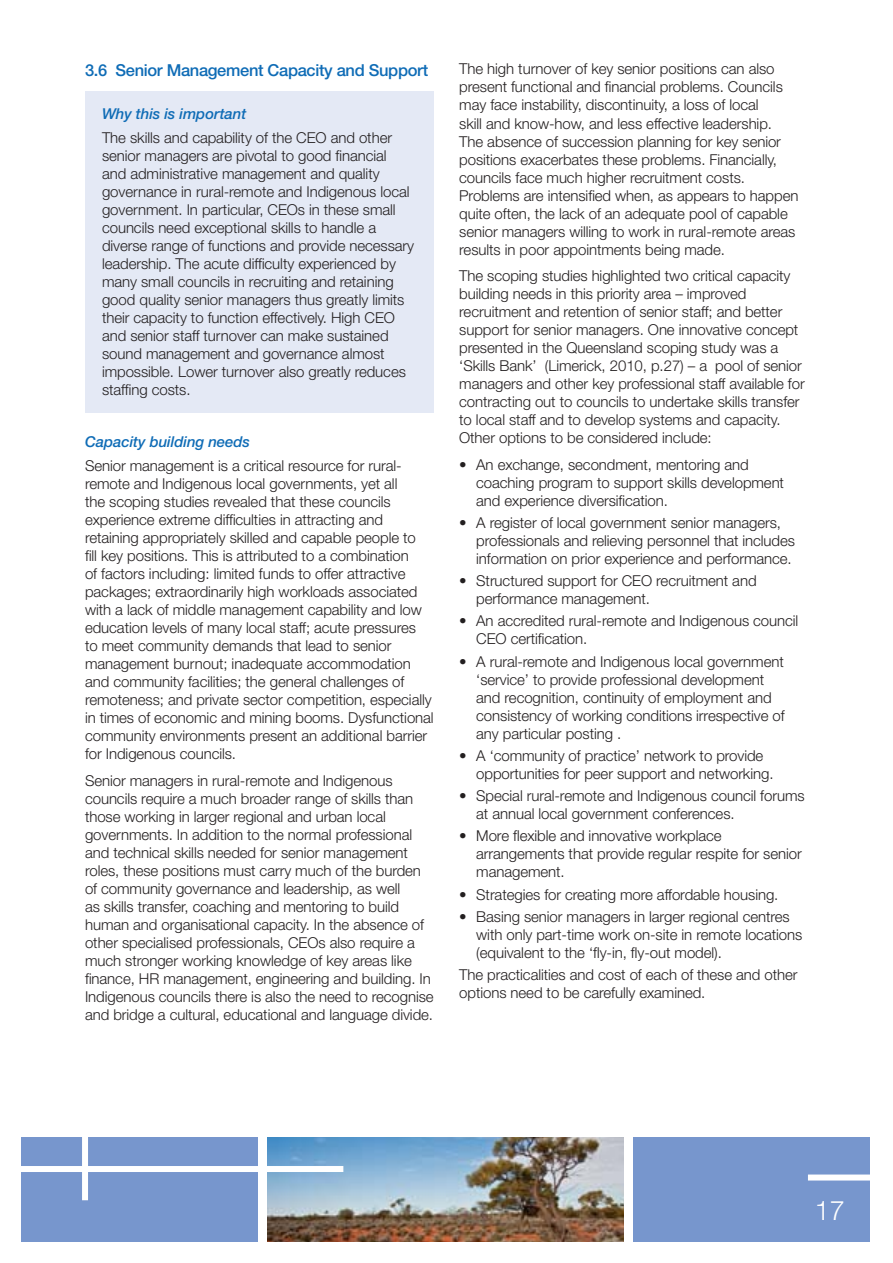
<style>
.page{position:relative;width:893px;height:1263px;background:#fff}
.page>*{position:absolute;margin:0;border:0;box-sizing:border-box;transform-origin:0 0}
.t1{font:300 27px "Helvetica Neue LT Std";color:#fff}
.t2{font:500 16.5px "Helvetica Neue LT Std";letter-spacing:-.02em;color:#0f6cb6}
.t3{font:300 15px/18px "Helvetica Neue LT Std";letter-spacing:-.005em;color:#231f20}
.t4{font:italic 500 15px "Helvetica Neue LT Std";letter-spacing:-.005em;color:#0f6cb6}
</style>
<div class="page">
<img style="left:268px;top:1137px;width:356px;height:105px">
<div style="left:21px;top:1137px;width:237px;height:105px;background:#7796cd"></div>
<div style="left:634px;top:1137px;width:236px;height:105px;background:#7796cd"></div>
<div style="left:0;top:1166px;width:343px;height:6px;background:#fff"></div>
<div style="left:82px;top:1108px;width:6px;height:92px;background:#fff"></div>
<div style="left:808px;top:1174px;width:72px;height:6px;background:#fff"></div>
<div style="left:85px;top:91px;width:349px;height:321px;background:#e4e9f5"></div>
<p class="t2" style="left:85px;top:60px;width:345px">3.6 Senior Management Capacity and Support</p>
<p class="t4" style="left:102px;top:105px;width:146px">Why this is important</p>
<p class="t3" style="left:102px;top:129px;width:314px">The skills and capability of the CEO and other senior managers are pivotal to good financial and administrative management and quality governance in rural-remote and Indigenous local government. In particular, CEOs in these small councils need exceptional skills to handle a diverse range of functions and provide necessary leadership. The acute difficulty experienced by many small councils in recruiting and retaining good quality senior managers thus greatly limits their capacity to function effectively. High CEO and senior staff turnover can make sustained sound management and governance almost impossible. Lower turnover also greatly reduces staffing costs.</p>
<p class="t4" style="left:85px;top:432px;width:167px">Capacity building needs</p>
<p class="t3" style="left:85px;top:456px;width:350px">Senior management is a critical resource for rural&shy;remote and Indigenous local governments, yet all<br>the scoping studies revealed that these councils experience extreme difficulties in attracting and retaining appropriately skilled and capable people to<br>fill key positions. This is attributed to a combination<br>of factors including: limited funds to offer attractive packages; extraordinarily high workloads associated with a lack of middle management capability and low education levels of many local staff; acute pressures<br>to meet community demands that lead to senior management burnout; inadequate accommodation and community facilities; the general challenges of remoteness; and private sector competition, especially in times of economic and mining booms. Dysfunctional community environments present an additional barrier for Indigenous councils.</p>
<p class="t3" style="left:85px;top:771px;width:350px">Senior managers in rural-remote and Indigenous councils require a much broader range of skills than those working in larger regional and urban local governments. In addition to the normal professional and technical skills needed for senior management roles, these positions must carry much of the burden of community governance and leadership, as well<br>as skills transfer, coaching and mentoring to build human and organisational capacity. In the absence of other specialised professionals, CEOs also require a much stronger working knowledge of key areas like finance, HR management, engineering and building. In Indigenous councils there is also the need to recognise and bridge a cultural, educational and language divide.</p>
<p class="t3" style="left:459px;top:60px;width:341px">The high turnover of key senior positions can also present functional and financial problems. Councils may face instability, discontinuity, a loss of local<br>skill and know-how, and less effective leadership.<br>The absence of succession planning for key senior positions exacerbates these problems. Financially, councils face much higher recruitment costs.<br>Problems are intensified when, as appears to happen quite often, the lack of an adequate pool of capable senior managers willing to work in rural-remote areas results in poor appointments being made.</p>
<p class="t3" style="left:459px;top:266px;width:347px">The scoping studies highlighted two critical capacity building needs in this priority area – improved recruitment and retention of senior staff; and better support for senior managers. One innovative concept presented in the Queensland scoping study was a ‘Skills Bank’ (Limerick, 2010, p.27) – a pool of senior managers and other key professional staff available for contracting out to councils to undertake skills transfer to local staff and to develop systems and capacity.<br>Other options to be considered include:</p>
<p class="t3" style="left:476px;top:455px;width:309px;text-indent:-17px">• An exchange, secondment, mentoring and coaching program to support skills development and experience diversification.</p>
<p class="t3" style="left:476px;top:513px;width:320px;text-indent:-17px">• A register of local government senior managers, professionals and relieving personnel that includes information on prior experience and performance.</p>
<p class="t3" style="left:476px;top:571px;width:282px;text-indent:-17px">• Structured support for CEO recruitment and performance management.</p>
<p class="t3" style="left:476px;top:612px;width:324px;text-indent:-17px">• An accredited rural-remote and Indigenous council<br>CEO certification.</p>
<p class="t3" style="left:476px;top:652px;width:310px;text-indent:-17px">• A rural-remote and Indigenous local government ‘service’ to provide professional development and recognition, continuity of employment and consistency of working conditions irrespective of any particular posting .</p>
<p class="t3" style="left:476px;top:746px;width:299px;text-indent:-17px">• A ‘community of practice’ network to provide opportunities for peer support and networking.</p>
<p class="t3" style="left:476px;top:786px;width:330px;text-indent:-17px">• Special rural-remote and Indigenous council forums at annual local government conferences.</p>
<p class="t3" style="left:476px;top:827px;width:327px;text-indent:-17px">• More flexible and innovative workplace arrangements that provide regular respite for senior management.</p>
<p class="t3" style="left:459px;top:885px;width:321px">• Strategies for creating more affordable housing.</p>
<p class="t3" style="left:476px;top:907px;width:327px;text-indent:-17px">• Basing senior managers in larger regional centres with only part-time work on-site in remote locations (equivalent to the ‘fly-in, fly-out model).</p>
<p class="t3" style="left:459px;top:965px;width:340px">The practicalities and cost of each of these and other options need to be carefully examined.</p>
<h1 class="t1" style="left:815px;top:1193px;width:32px">17</h1>
</div>
